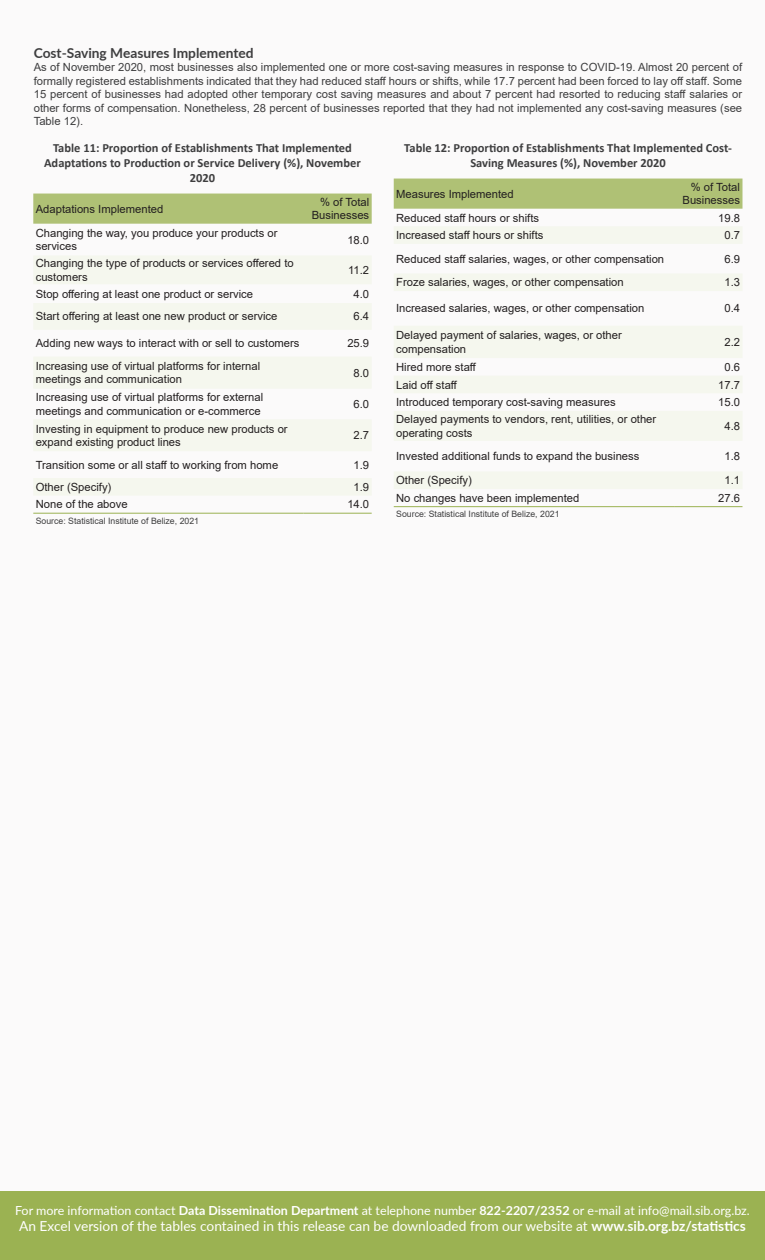
<style>
.page{position:relative;width:765px;height:1260px;background:#fbfafa}
.page>*{position:absolute;margin:0;border:0;box-sizing:border-box;transform-origin:0 0}
.t1{font:13.75px "Lato";color:#fff}
.Sub-Categories{font:700 13.75px "Lato";color:#3e3e3f}
.Figure_Headings{font:700 12.5px/15px "Calibri";color:#3e3e3f;text-align:center}
.t2{font:12.5px "Lato";color:#fff}
.Left_Column{font:11.25px/13.5px "Arial";color:#231f20}
.Text{font:11.25px/13.5px "Arial";color:#3e3e3f;text-align:justify}
.Table_Body{font:11.25px "Arial";color:#231f20}
.Row_Header{font:11.25px/13.5px "Arial";color:#231f20;text-align:right}
.Source{font:8.75px "Arial";color:#3e3e3f}
.s1{font-weight:700}
</style>
<div class="page">
<div style="left:0;top:1192px;width:765px;height:68px;background:#9bb252"></div>
<div style="left:33px;top:194px;width:339px;height:30px;background:#afc175"></div>
<svg style="left:34px;top:256px;width:337px;height:239px;fill:#f5f7ee"></svg>
<hr style="left:33px;top:513px;width:270px;height:1px;background:#9bb252">
<hr style="left:303px;top:513px;width:69px;height:1px;background:#9bb252">
<div style="left:394px;top:179px;width:348px;height:30px;background:#afc175"></div>
<svg style="left:394px;top:227px;width:348px;height:262px"></svg>
<hr style="left:394px;top:506px;width:280px;height:1px;background:#9bb252">
<hr style="left:674px;top:506px;width:69px;height:1px;background:#9bb252">
<p class="Sub-Categories" style="left:34px;top:43px;width:221px">Cost-Saving Measures Implemented</p>
<p class="Text" style="left:34px;top:61px;width:710px">As of November 2020, most businesses also implemented one or more cost-saving measures in response to COVID-19. Almost 20 percent of formally registered establishments indicated that they had reduced staff hours or shifts, while 17.7 percent had been forced to lay off staff. Some 15 percent of businesses had adopted other temporary cost saving measures and about 7 percent had resorted to reducing staff salaries or other forms of compensation. Nonetheless, 28 percent of businesses reported that they had not implemented any cost-saving measures (see Table 12).</p>
<p class="Figure_Headings" style="left:44px;top:140px;width:318px">Table 11: Proportion of Establishments That Implemented<br>Adaptations to Production or Service Delivery (%), November<br>2020</p>
<p class="Row_Header" style="left:36px;top:202px;width:129px">Adaptations Implemented</p>
<p class="Row_Header" style="left:312px;top:195px;width:59px">% of Total<br>Businesses</p>
<p class="Left_Column" style="left:36px;top:226px;width:243px">Changing the way, you produce your products or services</p>
<p class="Table_Body" style="left:347px;top:232px;width:23px">18.0</p>
<p class="Left_Column" style="left:36px;top:256px;width:260px">Changing the type of products or services offered to customers</p>
<p class="Table_Body" style="left:348px;top:262px;width:23px">11.2</p>
<p class="Left_Column" style="left:36px;top:287px;width:219px">Stop offering at least one product or service</p>
<p class="Table_Body" style="left:354px;top:286px;width:17px">4.0</p>
<p class="Left_Column" style="left:36px;top:310px;width:243px">Start offering at least one new product or service</p>
<p class="Table_Body" style="left:354px;top:309px;width:17px">6.4</p>
<p class="Left_Column" style="left:36px;top:337px;width:265px">Adding new ways to interact with or sell to customers</p>
<p class="Table_Body" style="left:347px;top:336px;width:23px">25.9</p>
<p class="Left_Column" style="left:36px;top:359px;width:226px">Increasing use of virtual platforms for internal meetings and communication</p>
<p class="Table_Body" style="left:354px;top:365px;width:17px">8.0</p>
<p class="Left_Column" style="left:36px;top:391px;width:229px">Increasing use of virtual platforms for external meetings and communication or e-commerce</p>
<p class="Table_Body" style="left:354px;top:396px;width:17px">6.0</p>
<p class="Left_Column" style="left:36px;top:422px;width:253px">Investing in equipment to produce new products or expand existing product lines</p>
<p class="Table_Body" style="left:354px;top:428px;width:17px">2.7</p>
<p class="Left_Column" style="left:36px;top:458px;width:244px">Transition some or all staff to working from home</p>
<p class="Table_Body" style="left:354px;top:457px;width:17px">1.9</p>
<p class="Left_Column" style="left:36px;top:480px;width:77px">Other (Specify)</p>
<p class="Table_Body" style="left:354px;top:479px;width:17px">1.9</p>
<p class="Left_Column" style="left:36px;top:498px;width:93px">None of the above</p>
<p class="Table_Body" style="left:347px;top:497px;width:23px">14.0</p>
<p class="Source" style="left:36px;top:515px;width:165px">Source: Statistical Institute of Belize, 2021</p>
<p class="Figure_Headings" style="left:404px;top:140px;width:329px">Table 12: Proportion of Establishments That Implemented Cost-<br>Saving Measures (%), November 2020</p>
<p class="Row_Header" style="left:396px;top:187px;width:119px">Measures Implemented</p>
<p class="Row_Header" style="left:683px;top:180px;width:59px">% of Total<br>Businesses</p>
<p class="Left_Column" style="left:396px;top:211px;width:144px">Reduced staff hours or shifts</p>
<p class="Table_Body" style="left:718px;top:210px;width:23px">19.8</p>
<p class="Left_Column" style="left:396px;top:228px;width:149px">Increased staff hours or shifts</p>
<p class="Table_Body" style="left:724px;top:227px;width:17px">0.7</p>
<p class="Left_Column" style="left:396px;top:252px;width:269px">Reduced staff salaries, wages, or other compensation</p>
<p class="Table_Body" style="left:724px;top:251px;width:17px">6.9</p>
<p class="Left_Column" style="left:396px;top:276px;width:229px">Froze salaries, wages, or other compensation</p>
<p class="Table_Body" style="left:724px;top:275px;width:17px">1.3</p>
<p class="Left_Column" style="left:396px;top:302px;width:250px">Increased salaries, wages, or other compensation</p>
<p class="Table_Body" style="left:724px;top:301px;width:17px">0.4</p>
<p class="Left_Column" style="left:396px;top:328px;width:227px">Delayed payment of salaries, wages, or other compensation</p>
<p class="Table_Body" style="left:724px;top:334px;width:17px">2.2</p>
<p class="Left_Column" style="left:396px;top:360px;width:82px">Hired more staff</p>
<p class="Table_Body" style="left:724px;top:359px;width:17px">0.6</p>
<p class="Left_Column" style="left:396px;top:378px;width:63px">Laid off staff</p>
<p class="Table_Body" style="left:718px;top:377px;width:23px">17.7</p>
<p class="Left_Column" style="left:396px;top:395px;width:221px">Introduced temporary cost-saving measures</p>
<p class="Table_Body" style="left:718px;top:394px;width:23px">15.0</p>
<p class="Left_Column" style="left:396px;top:412px;width:262px">Delayed payments to vendors, rent, utilities, or other operating costs</p>
<p class="Table_Body" style="left:724px;top:418px;width:17px">4.8</p>
<p class="Left_Column" style="left:396px;top:449px;width:245px">Invested additional funds to expand the business</p>
<p class="Table_Body" style="left:724px;top:449px;width:17px">1.8</p>
<p class="Left_Column" style="left:396px;top:474px;width:77px">Other (Specify)</p>
<p class="Table_Body" style="left:724px;top:473px;width:17px">1.1</p>
<p class="Left_Column" style="left:396px;top:491px;width:185px">No changes have been implemented</p>
<p class="Table_Body" style="left:718px;top:490px;width:23px">27.6</p>
<p class="Source" style="left:396px;top:508px;width:165px">Source: Statistical Institute of Belize, 2021</p>
<p class="t2" style="left:15px;top:1201px;width:736px">For more information contact <span class="s1">Data Dissemination Department</span> at telephone number <span class="s1">822-2207/2352</span> or e-mail at info@mail.sib.org.bz.</p>
<p class="t1" style="left:19px;top:1216px;width:728px">An Excel version of the tables contained in this release can be downloaded from our website at <span class="s1">www.sib.org.bz/statistics</span></p>
</div>
